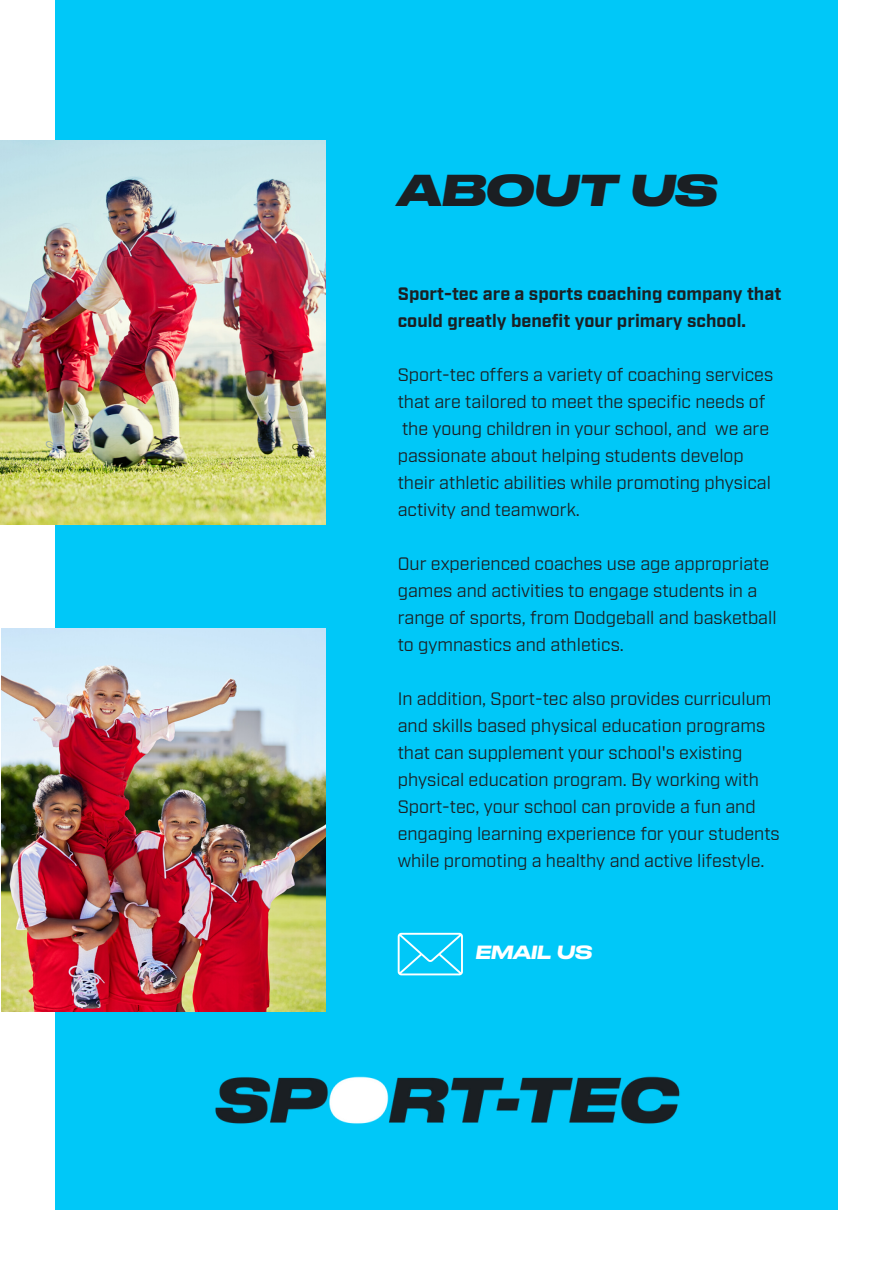
<style>
.page{position:relative;width:893px;height:1264px;background:#fff}
.page>*{position:absolute;margin:0;border:0;box-sizing:border-box;transform-origin:0 0}
.t1{font:italic 700 42px "Druk Wide Trial";color:#1b1f23}
.t2{font:18px/27px "Industry Test";color:#1b1f23}
.t3{font:700 18px/27px "Industry Test";color:#1b1f23}
.t4{font:italic 500 18px "Druk Wide Trial";color:#fff}
.s1{font-family:"Noto Sans"}
</style>
<div class="page">
<div style="left:55px;top:0;width:782px;height:1208px;background:#00c8f8"></div>
<img style="left:0;top:140px;width:325px;height:384px">
<img style="left:1px;top:629px;width:324px;height:382px">
<img style="left:215px;top:1076px;width:465px;height:48px">
<svg style="left:397px;top:932px;width:66px;height:43px"></svg>
<h1 class="t1" style="left:397px;top:172px;width:321px">ABOUT US</h1>
<p class="t3" style="left:397px;top:278px;width:385px">Sport-tec are a sports coaching company that could greatly benefit your primary school.</p>
<p class="t2" style="left:397px;top:359px;width:377px">Sport-tec offers a variety of coaching services that are tailored to meet the specific needs of the young children in your school, and we are passionate about helping students develop their athletic abilities while promoting physical activity and teamwork.</p>
<p class="t2" style="left:397px;top:548px;width:380px">Our experienced coaches use age appropriate games and activities to engage students in a range of sports, from Dodgeball and basketball to gymnastics and athletics.</p>
<p class="t2" style="left:397px;top:683px;width:383px">In addition, Sport-tec also provides curriculum and skills based physical education programs that can supplement your school<span class="s1">'</span>s existing physical education program. By working with Sport-tec, your school can provide a fun and engaging learning experience for your students while promoting a healthy and active lifestyle.</p>
<p class="t4" style="left:475px;top:943px;width:118px">EMAIL US</p>
</div>
